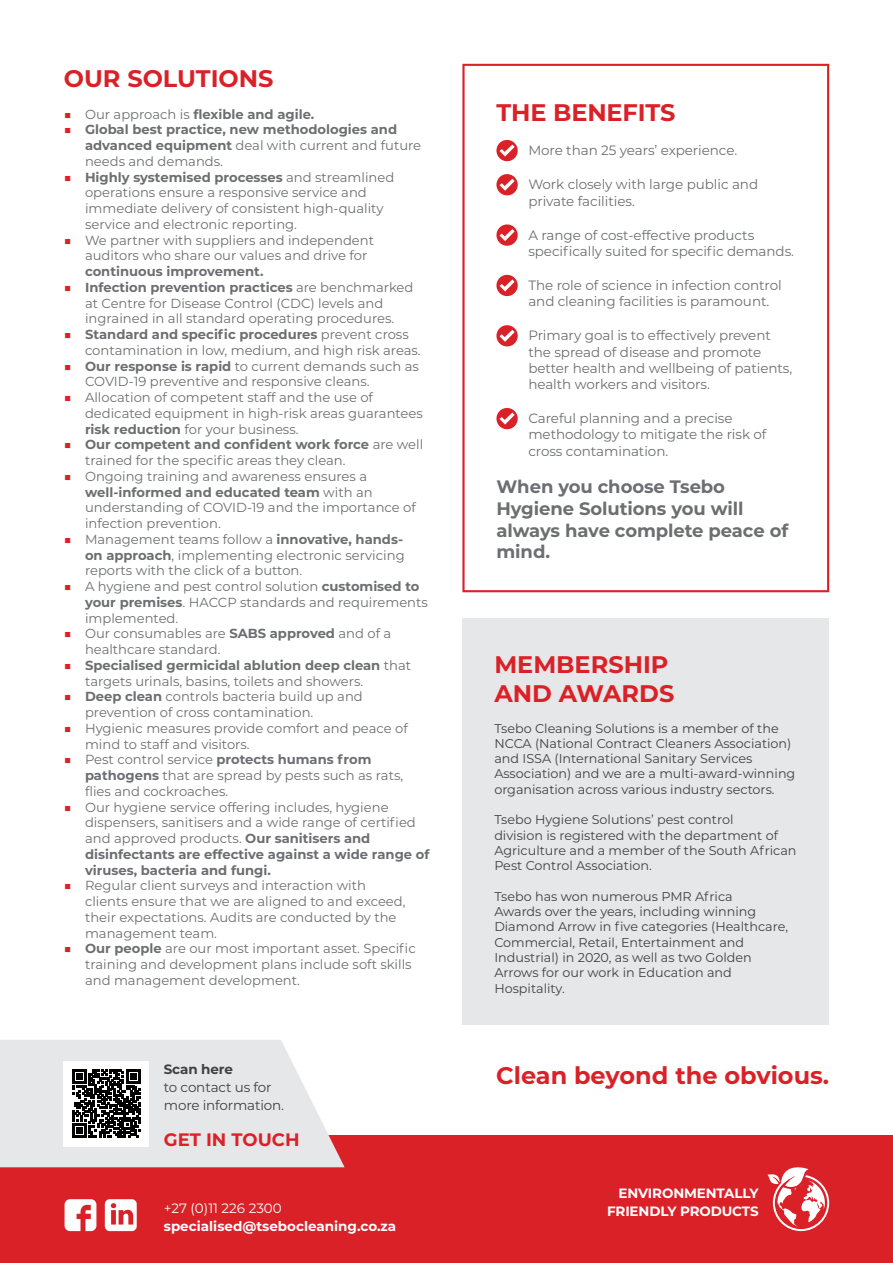
<style>
.page{position:relative;width:893px;height:1263px;background:#fff}
.page>*{position:absolute;margin:0;border:0;box-sizing:border-box;transform-origin:0 0}
.t1{font:700 24px/28.8px "Montserrat";color:#da2128}
.t2{font:700 18px/21.6px "Montserrat";letter-spacing:-.005em;color:#6d6e71}
.t3{font:700 18px "Montserrat";color:#da2128}
.t4{font:13.5px/16.2px "Montserrat";letter-spacing:-.005em;color:#6d6e71}
.t5{font:700 13.5px/18px "Montserrat";letter-spacing:-.01em;color:#fff;text-align:right}
.t6{font:13.5px/18px "Montserrat";letter-spacing:-.01em;color:#414042}
.t7{font:13.5px "Montserrat";color:#fff}
.t8{font:700 13.5px "Montserrat";letter-spacing:-.01em;color:#414042}
.t9{font:13.2px/15.8px "Montserrat";color:#6d6e71}
.t10{font:700 13.2px/15.8px "Montserrat";color:#6d6e71}
.t11{font:12.75px/15.3px "Montserrat";color:#414042}
.s1{font-weight:500;color:#da2128}
.s2{font-weight:400}
.s3{font-weight:700}
</style>
<div class="page">
<div style="left:0;top:1135px;width:893px;height:128px;background:#da2128"></div>
<svg style="left:65px;top:1199px;width:31px;height:32px"></svg>
<svg style="left:105px;top:1199px;width:32px;height:32px"></svg>
<svg style="left:0;top:1040px;width:345px;height:127px"></svg>
<svg style="left:767px;top:1167px;width:62px;height:64px"></svg>
<div style="left:462px;top:618px;width:367px;height:406px;background:#e6e7e8"></div>
<svg style="left:496px;top:140px;width:22px;height:21px"></svg>
<svg style="left:496px;top:174px;width:22px;height:21px"></svg>
<svg style="left:496px;top:224px;width:22px;height:22px"></svg>
<svg style="left:496px;top:275px;width:22px;height:21px"></svg>
<svg style="left:496px;top:325px;width:22px;height:21px"></svg>
<svg style="left:496px;top:408px;width:22px;height:21px"></svg>
<div style="left:462px;top:64px;width:367px;height:528px;border:2px solid #da2128"></div>
<h1 class="t1" style="left:64px;top:63px;width:211px">OUR SOLUTIONS</h1>
<p class="t10" style="left:64px;top:105px;width:252px"><span class="s1">■</span> <span class="s2">Our approach is</span> flexible and agile.</p>
<p class="t10" style="left:85px;top:121px;width:338px;text-indent:-21px"><span class="s1">■</span> Global best practice, new methodologies and advanced equipment <span class="s2">deal with current and future needs and demands.</span></p>
<p class="t9" style="left:85px;top:168px;width:311px;text-indent:-21px"><span class="s1">■</span> <span class="s3">Highly systemised processes</span> and streamlined operations ensure a responsive service and immediate delivery of consistent high-quality service and electronic reporting.</p>
<p class="t9" style="left:85px;top:231px;width:291px;text-indent:-21px"><span class="s1">■</span> We partner with suppliers and independent auditors who share our values and drive for</p>
<p class="t10" style="left:85px;top:263px;width:180px">continuous improvement.</p>
<p class="t9" style="left:85px;top:279px;width:330px;text-indent:-21px"><span class="s1">■</span> <span class="s3">Infection prevention practices</span> are benchmarked at Centre for Disease Control (CDC) levels and ingrained in all standard operating procedures.</p>
<p class="t9" style="left:85px;top:326px;width:337px;text-indent:-21px"><span class="s1">■</span> <span class="s3">Standard and specific procedures</span> prevent cross contamination in low, medium, and high risk areas.</p>
<p class="t9" style="left:85px;top:357px;width:335px;text-indent:-21px"><span class="s1">■</span> <span class="s3">Our response is rapid</span> to current demands such as<br>COVID-19 preventive and responsive cleans.</p>
<p class="t9" style="left:85px;top:389px;width:339px;text-indent:-21px"><span class="s1">■</span> Allocation of competent staff and the use of dedicated equipment in high-risk areas guarantees <span class="s3">risk reduction</span> for your business.</p>
<p class="t9" style="left:85px;top:436px;width:340px;text-indent:-21px"><span class="s1">■</span> <span class="s3">Our competent and confident work force</span> are well trained for the specific areas they clean.</p>
<p class="t9" style="left:85px;top:468px;width:332px;text-indent:-21px"><span class="s1">■</span> Ongoing training and awareness ensures a <span class="s3">well-informed and educated team</span> with an understanding of COVID-19 and the importance of infection prevention.</p>
<p class="t9" style="left:85px;top:531px;width:321px;text-indent:-21px"><span class="s1">■</span> Management teams follow a <span class="s3">innovative, hands&shy;on approach</span>, implementing electronic servicing reports with the click of a button.</p>
<p class="t9" style="left:85px;top:578px;width:344px;text-indent:-21px"><span class="s1">■</span> A hygiene and pest control solution <span class="s3">customised to your premises</span>. HACCP standards and requirements implemented.</p>
<p class="t9" style="left:85px;top:625px;width:308px;text-indent:-21px"><span class="s1">■</span> Our consumables are <span class="s3">SABS approved</span> and of a healthcare standard.</p>
<p class="t9" style="left:85px;top:657px;width:328px;text-indent:-21px"><span class="s1">■</span> <span class="s3">Specialised germicidal ablution deep clean</span> that targets urinals, basins, toilets and showers.</p>
<p class="t9" style="left:85px;top:688px;width:279px;text-indent:-21px"><span class="s1">■</span> <span class="s3">Deep clean</span> controls bacteria build up and prevention of cross contamination.</p>
<p class="t9" style="left:85px;top:720px;width:324px;text-indent:-21px"><span class="s1">■</span> Hygienic measures provide comfort and peace of mind to staff and visitors.</p>
<p class="t9" style="left:85px;top:751px;width:320px;text-indent:-21px"><span class="s1">■</span> Pest control service <span class="s3">protects humans from pathogens</span> that are spread by pests such as rats, flies and cockroaches.</p>
<p class="t9" style="left:85px;top:798px;width:346px;text-indent:-21px"><span class="s1">■</span> Our hygiene service offering includes, hygiene dispensers, sanitisers and a wide range of certified and approved products. <span class="s3">Our sanitisers and disinfectants are effective against a wide range of viruses, bacteria and fungi.</span></p>
<p class="t9" style="left:85px;top:877px;width:322px;text-indent:-21px"><span class="s1">■</span> Regular client surveys and interaction with clients ensure that we are aligned to and exceed, their expectations. Audits are conducted by the management team.</p>
<p class="t9" style="left:85px;top:940px;width:332px;text-indent:-21px"><span class="s1">■</span> <span class="s3">Our people</span> are our most important asset. Specific training and development plans include soft skills and management development.</p>
<p class="t8" style="left:164px;top:1059px;width:71px">Scan here</p>
<p class="t6" style="left:164px;top:1078px;width:122px">to contact us for more information.</p>
<h2 class="t3" style="left:164px;top:1127px;width:137px">GET IN TOUCH</h2>
<p class="t7" style="left:164px;top:1199px;width:120px">+27 (0)11 226 2300</p>
<p class="t5" style="left:164px;top:1216px;width:234px">specialised@tsebocleaning.co.za</p>
<h1 class="t1" style="left:496px;top:97px;width:180px">THE BENEFITS</h1>
<p class="t4" style="left:528px;top:142px;width:210px">More than 25 years’ experience.</p>
<p class="t4" style="left:528px;top:176px;width:231px">Work closely with large public and private facilities.</p>
<p class="t4" style="left:528px;top:226px;width:267px">A range of cost-effective products specifically suited for specific demands.</p>
<p class="t4" style="left:528px;top:277px;width:255px">The role of science in infection control and cleaning facilities is paramount.</p>
<p class="t4" style="left:528px;top:327px;width:266px">Primary goal is to effectively prevent the spread of disease and promote better health and wellbeing of patients, health workers and visitors.</p>
<p class="t4" style="left:528px;top:410px;width:240px">Careful planning and a precise methodology to mitigate the risk of cross contamination.</p>
<h2 class="t2" style="left:496px;top:475px;width:293px">When you choose Tsebo<br>Hygiene Solutions you will always have complete peace of mind.</h2>
<h1 class="t1" style="left:494px;top:649px;width:182px">MEMBERSHIP<br>AND AWARDS</h1>
<p class="t11" style="left:494px;top:720px;width:303px">Tsebo Cleaning Solutions is a member of the NCCA (National Contract Cleaners Association) and ISSA (International Sanitary Services Association) and we are a multi-award-winning organisation across various industry sectors.</p>
<p class="t11" style="left:494px;top:812px;width:304px">Tsebo Hygiene Solutions’ pest control<br>division is registered with the department of Agriculture and a member of the South African Pest Control Association.</p>
<p class="t11" style="left:494px;top:888px;width:295px">Tsebo has won numerous PMR Africa<br>Awards over the years, including winning Diamond Arrow in five categories (Healthcare, Commercial, Retail, Entertainment and Industrial) in 2020, as well as two Golden Arrows for our work in Education and Hospitality.</p>
<h1 class="t1" style="left:496px;top:1060px;width:334px">Clean beyond the obvious.</h1>
<p class="t5" style="left:607px;top:1184px;width:153px">ENVIRONMENTALLY<br>FRIENDLY PRODUCTS</p>
</div>
